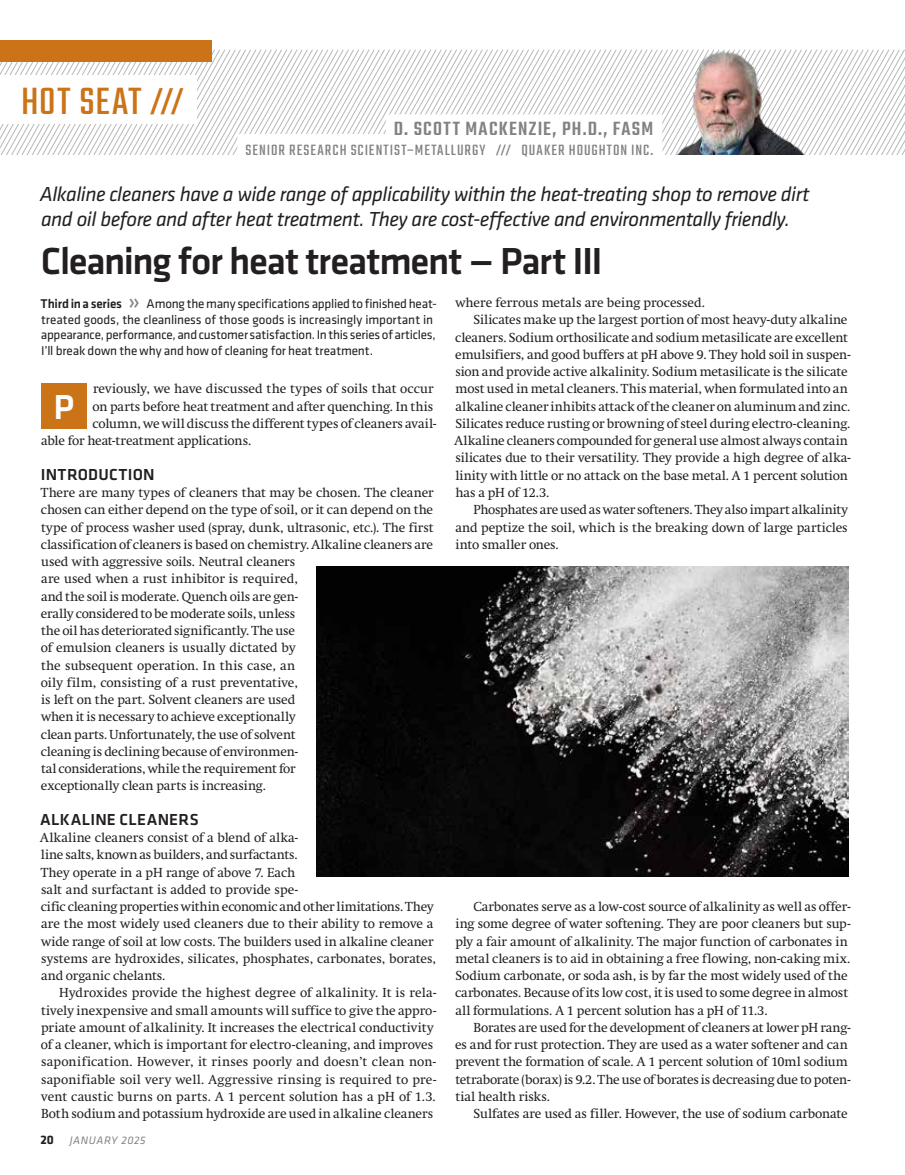
<style>
.page{position:relative;width:905px;height:1175px;background:#fff}
.page>*{position:absolute;margin:0;border:0;box-sizing:border-box;transform-origin:0 0}
.t1{font:42px "Teko";letter-spacing:.025em;color:#cb7317}
.t2{font:500 39px "Klavika Basic";letter-spacing:-.03em;color:#231f20}
.t3{font:500 36px "Klavika Basic";color:#fff}
.t4{font:italic 21px/24px "Klavika Basic";letter-spacing:-.025em;color:#231f20}
.t5{font:500 21px "Teko";letter-spacing:.06em;color:#808285}
.t6{font:16.5px "Teko";letter-spacing:.065em;color:#808285}
.t7{font:500 16.5px "Klavika Basic";letter-spacing:.02em;color:#231f20}
.t8{font:13.2px/15.8px "Klavika Basic";letter-spacing:-.01em;color:#231f20}
.t9{font:12.9px/17.2px "Swift";letter-spacing:-.005em;color:#231f20}
.t10{font:italic 11.25px "Klavika Basic";letter-spacing:.055em;color:#808285}
.s1{font-weight:500;font-size:32.7px}
.s2{font-weight:500;font-size:13.5px}
.s3{font-weight:500}
.s4{font-size:24px;color:#808285}
.s5{font-weight:700;font-style:normal;font-size:12.75px;color:#231f20}
</style>
<div class="page">
<svg style="left:0;top:50px;width:904px;height:105px"></svg>
<div style="left:0;top:76px;width:196px;height:48px;background:#fff"></div>
<div style="left:386px;top:114px;width:276px;height:39px;background:#fff"></div>
<div style="left:237px;top:134px;width:425px;height:31px;background:#fff"></div>
<img style="left:664px;top:49px;width:153px;height:106px">
<div style="left:0;top:40px;width:212px;height:22px;background:#cb7317"></div>
<div style="left:41px;top:383px;width:45px;height:45px;background:#cb7317"></div>
<img style="left:317px;top:566px;width:531px;height:310px">
<h1 class="t1" style="left:21px;top:78px;width:164px">HOT SEAT <span class="s1">///</span></h1>
<h3 class="t5" style="left:394px;top:117px;width:261px">D. SCOTT MACKENZIE, PH.D., FASM</h3>
<p class="t6" style="left:245px;top:141px;width:409px">SENIOR RESEARCH SCIENTIST–METALLURGY <span class="s2">///</span> QUAKER HOUGHTON INC.</p>
<h3 class="t4" style="left:40px;top:182px;width:771px">Alkaline cleaners have a wide range of applicability within the heat-treating shop to remove dirt and oil before and after heat treatment. They are cost-effective and environmentally friendly.</h3>
<h2 class="t2" style="left:41px;top:234px;width:563px">Cleaning for heat treatment — Part III</h2>
<p class="t8" style="left:40px;top:295px;width:398px"><span class="s3">Third in a series</span> <span class="s4">»</span> Among the many specifications applied to finished heat&shy;treated goods, the cleanliness of those goods is increasingly important in appearance, performance, and customer satisfaction. In this series of articles, I’ll break down the why and how of cleaning for heat treatment.</p>
<p class="t9" style="left:93px;top:380px;width:342px">reviously, we have discussed the types of soils that occur</p>
<p class="t9" style="left:93px;top:397px;width:342px">on parts before heat treatment and after quenching. In this</p>
<p class="t9" style="left:93px;top:415px;width:345px">column, we will discuss the different types of cleaners avail-</p>
<p class="t9" style="left:41px;top:432px;width:212px">able for heat-treatment applications.</p>
<p class="t7" style="left:41px;top:463px;width:115px">INTRODUCTION</p>
<p class="t9" style="left:41px;top:484px;width:394px">There are many types of cleaners that may be chosen. The cleaner chosen can either depend on the type of soil, or it can depend on the type of process washer used (spray, dunk, ultrasonic, etc.). The first classification of cleaners is based on chemistry. Alkaline cleaners are used with aggressive soils. Neutral cleaners<br>are used when a rust inhibitor is required,<br>and the soil is moderate. Quench oils are gen-<br>erally considered to be moderate soils, unless<br>the oil has deteriorated significantly. The use<br>of emulsion cleaners is usually dictated by<br>the subsequent operation. In this case, an<br>oily film, consisting of a rust preventative,<br>is left on the part. Solvent cleaners are used<br>when it is necessary to achieve exceptionally<br>clean parts. Unfortunately, the use of solvent<br>cleaning is declining because of environmen-<br>tal considerations, while the requirement for<br>exceptionally clean parts is increasing.</p>
<p class="t7" style="left:40px;top:808px;width:160px">ALKALINE CLEANERS</p>
<p class="t9" style="left:40px;top:829px;width:397px">Alkaline cleaners consist of a blend of alka-<br>line salts, known as builders, and surfactants.<br>They operate in a pH range of above 7. Each<br>salt and surfactant is added to provide spe-<br>cific cleaning properties within economic and other limitations. They are the most widely used cleaners due to their ability to remove a wide range of soil at low costs. The builders used in alkaline cleaner systems are hydroxides, silicates, phosphates, carbonates, borates, and organic chelants.</p>
<p class="t9" style="left:41px;top:984px;width:397px;text-indent:18px">Hydroxides provide the highest degree of alkalinity. It is rela&shy;tively inexpensive and small amounts will suffice to give the appro&shy;priate amount of alkalinity. It increases the electrical conductivity of a cleaner, which is important for electro-cleaning, and improves saponification. However, it rinses poorly and doesn’t clean non&shy;saponifiable soil very well. Aggressive rinsing is required to pre&shy;vent caustic burns on parts. A 1 percent solution has a pH of 1.3.<br>Both sodium and potassium hydroxide are used in alkaline cleaners</p>
<h3 class="t3" style="left:53px;top:383px;width:22px">P</h3>
<p class="t10" style="left:40px;top:1133px;width:107px"><span class="s5">20</span> JANUARY 2025</p>
<p class="t9" style="left:455px;top:294px;width:251px">where ferrous metals are being processed.</p>
<p class="t9" style="left:473px;top:311px;width:375px">Silicates make up the largest portion of most heavy-duty alkaline</p>
<p class="t9" style="left:455px;top:328px;width:394px">cleaners. Sodium orthosilicate and sodium metasilicate are excellent</p>
<p class="t9" style="left:455px;top:346px;width:397px">emulsifiers, and good buffers at pH above 9. They hold soil in suspen-</p>
<p class="t9" style="left:455px;top:363px;width:393px">sion and provide active alkalinity. Sodium metasilicate is the silicate</p>
<p class="t9" style="left:455px;top:380px;width:393px">most used in metal cleaners. This material, when formulated into an</p>
<p class="t9" style="left:455px;top:397px;width:396px">alkaline cleaner inhibits attack of the cleaner on aluminum and zinc.</p>
<p class="t9" style="left:455px;top:415px;width:396px">Silicates reduce rusting or browning of steel during electro-cleaning.</p>
<p class="t9" style="left:454px;top:432px;width:394px">Alkaline cleaners compounded for general use almost always contain</p>
<p class="t9" style="left:455px;top:449px;width:396px">silicates due to their versatility. They provide a high degree of alka-</p>
<p class="t9" style="left:455px;top:466px;width:394px">linity with little or no attack on the base metal. A 1 percent solution</p>
<p class="t9" style="left:455px;top:484px;width:96px">has a pH of 12.3.</p>
<p class="t9" style="left:473px;top:501px;width:376px">Phosphates are used as water softeners. They also impart alkalinity</p>
<p class="t9" style="left:455px;top:518px;width:394px">and peptize the soil, which is the breaking down of large particles</p>
<p class="t9" style="left:455px;top:535px;width:105px">into smaller ones.</p>
<p class="t9" style="left:455px;top:898px;width:397px;text-indent:18px">Carbonates serve as a low-cost source of alkalinity as well as offer&shy;ing some degree of water softening. They are poor cleaners but sup&shy;ply a fair amount of alkalinity. The major function of carbonates in metal cleaners is to aid in obtaining a free flowing, non-caking mix.<br>Sodium carbonate, or soda ash, is by far the most widely used of the carbonates. Because of its low cost, it is used to some degree in almost all formulations. A 1 percent solution has a pH of 11.3.</p>
<p class="t9" style="left:455px;top:1018px;width:397px;text-indent:18px">Borates are used for the development of cleaners at lower pH rang&shy;es and for rust protection. They are used as a water softener and can prevent the formation of scale. A 1 percent solution of 10ml sodium tetraborate (borax) is 9.2. The use of borates is decreasing due to poten&shy;tial health risks.</p>
<p class="t9" style="left:473px;top:1105px;width:375px">Sulfates are used as filler. However, the use of sodium carbonate</p>
</div>
